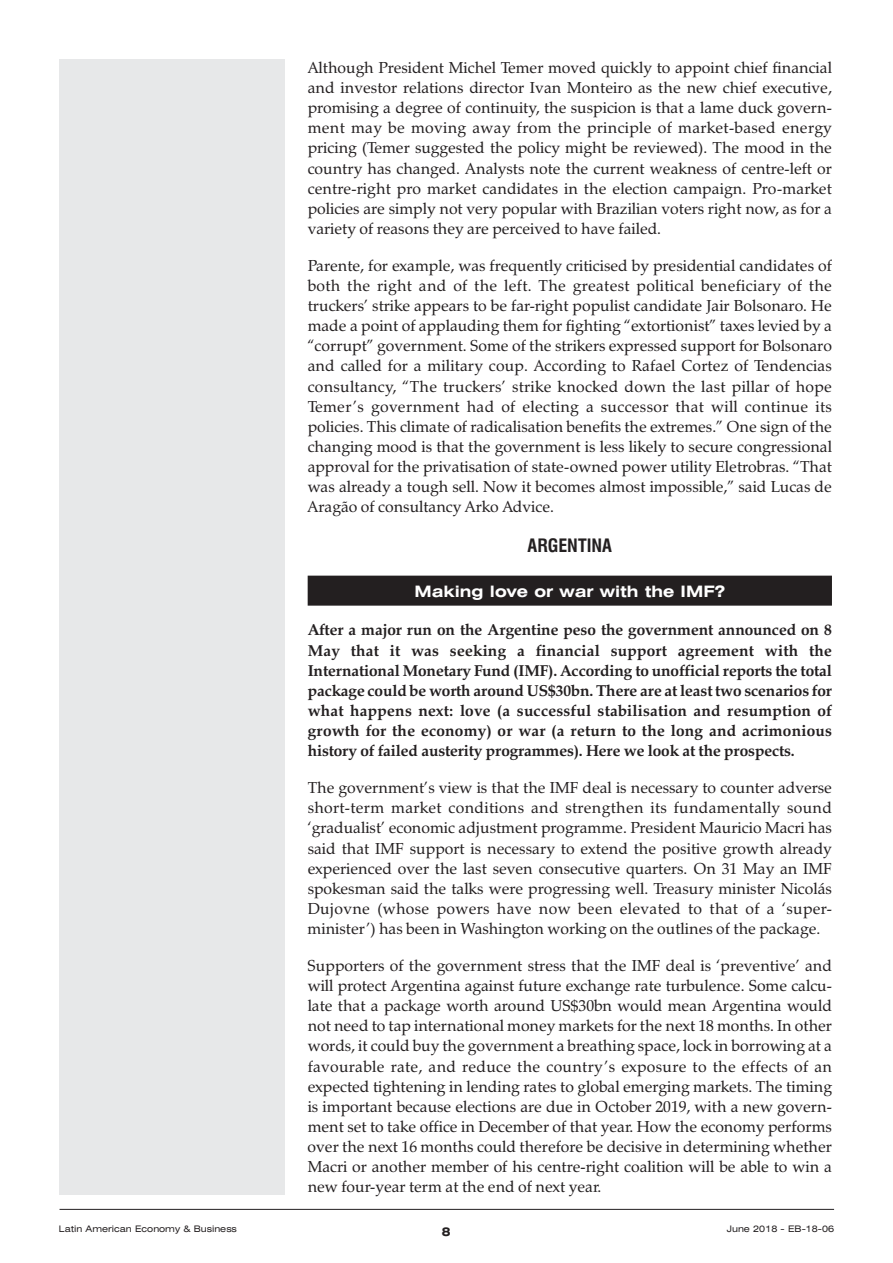
<style>
.page{position:relative;width:893px;height:1263px;background:#fff}
.page>*{position:absolute;margin:0;border:0;box-sizing:border-box;transform-origin:0 0}
.t1{font:700 condensed 18px "Swiss 721 BT";color:#231f20}
.t2{font:15.75px/20.1px "Zapf Calligraphic 801 BT";color:#231f20;text-align:justify}
.t3{font:700 15.75px/20.1px "Zapf Calligraphic 801 BT";letter-spacing:-.005em;color:#231f20;text-align:justify}
.t4{font:700 expanded 15.75px "Swiss 721 BT";color:#fff}
.t5{font:700 expanded 12px "Swiss 721 BT";color:#231f20}
.t6{font:expanded 9px "Swiss 721 BT";color:#231f20}
</style>
<div class="page">
<div style="left:308px;top:576px;width:524px;height:30px;background:#231f20"></div>
<div style="left:60px;top:60px;width:225px;height:1135px;background:#e7e8e9"></div>
<hr style="left:60px;top:1209px;width:774px;height:1px;background:#231f20">
<p class="t2" style="left:308px;top:58px;width:526px">Although President Michel Temer moved quickly to appoint chief financial and investor relations director Ivan Monteiro as the new chief executive, promising a degree of continuity, the suspicion is that a lame duck govern&shy;ment may be moving away from the principle of market-based energy pricing (Temer suggested the policy might be reviewed). The mood in the country has changed. Analysts note the current weakness of centre-left or centre-right pro market candidates in the election campaign. Pro-market policies are simply not very popular with Brazilian voters right now, as for a variety of reasons they are perceived to have failed.</p>
<p class="t2" style="left:308px;top:255px;width:526px">Parente, for example, was frequently criticised by presidential candidates of both the right and of the left. The greatest political beneficiary of the truckers’ strike appears to be far-right populist candidate Jair Bolsonaro. He made a point of applauding them for fighting “extortionist” taxes levied by a “corrupt” government. Some of the strikers expressed support for Bolsonaro and called for a military coup. According to Rafael Cortez of Tendencias consultancy, “The truckers’ strike knocked down the last pillar of hope Temer’s government had of electing a successor that will continue its policies. This climate of radicalisation benefits the extremes.” One sign of the changing mood is that the government is less likely to secure congressional approval for the privatisation of state-owned power utility Eletrobras. “That was already a tough sell. Now it becomes almost impossible,” said Lucas de Aragão of consultancy Arko Advice.</p>
<p class="t1" style="left:527px;top:535px;width:86px">ARGENTINA</p>
<p class="t4" style="left:414px;top:582px;width:312px">Making love or war with the IMF?</p>
<p class="t3" style="left:308px;top:620px;width:526px">After a major run on the Argentine peso the government announced on 8<br>May that it was seeking a financial support agreement with the International Monetary Fund (IMF). According to unofficial reports the total package could be worth around US$30bn. There are at least two scenarios for what happens next: love (a successful stabilisation and resumption of growth for the economy) or war (a return to the long and acrimonious history of failed austerity programmes). Here we look at the prospects.</p>
<p class="t2" style="left:308px;top:778px;width:526px">The government’s view is that the IMF deal is necessary to counter adverse short-term market conditions and strengthen its fundamentally sound ‘gradualist’ economic adjustment programme. President Mauricio Macri has said that IMF support is necessary to extend the positive growth already experienced over the last seven consecutive quarters. On 31 May an IMF spokesman said the talks were progressing well. Treasury minister Nicolás Dujovne (whose powers have now been elevated to that of a ‘super&shy;minister’) has been in Washington working on the outlines of the package.</p>
<p class="t2" style="left:308px;top:955px;width:526px">Supporters of the government stress that the IMF deal is ‘preventive’ and will protect Argentina against future exchange rate turbulence. Some calcu&shy;late that a package worth around US$30bn would mean Argentina would not need to tap international money markets for the next 18 months. In other words, it could buy the government a breathing space, lock in borrowing at a favourable rate, and reduce the country’s exposure to the effects of an expected tightening in lending rates to global emerging markets. The timing is important because elections are due in October 2019, with a new govern&shy;ment set to take office in December of that year. How the economy performs over the next 16 months could therefore be decisive in determining whether Macri or another member of his centre-right coalition will be able to win a new four-year term at the end of next year.</p>
<p class="t6" style="left:59px;top:1224px;width:180px">Latin American Economy &amp; Business</p>
<p class="t5" style="left:442px;top:1225px;width:10px">8</p>
<p class="t6" style="left:727px;top:1224px;width:109px">June 2018 - EB-18-06</p>
</div>
